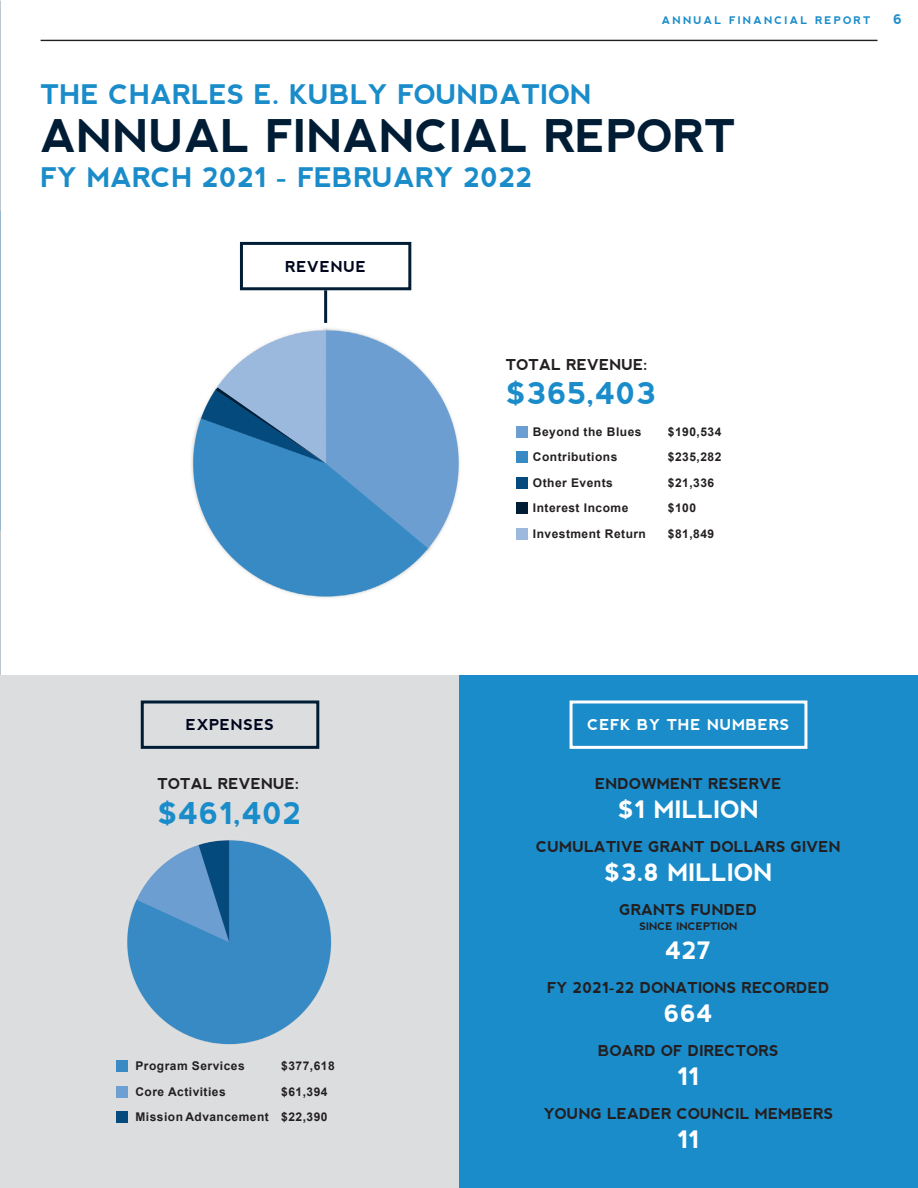
<style>
.page{position:relative;width:918px;height:1188px;background:#fff}
.page>*{position:absolute;margin:0;border:0;box-sizing:border-box;transform-origin:0 0}
.t1{font:700 45px "nevis";color:#001d35}
.t2{font:700 30px "nevis";color:#1a8cca}
.t3{font:700 27px "nevis";color:#1a8cca}
.t4{font:700 24px "nevis";color:#fff}
.t5{font:700 15px "nevis";color:#231f20}
.t6{font:700 15px "nevis";letter-spacing:.04em;color:#fff}
.t7{font:700 15px "nevis";letter-spacing:.04em;color:#00061e}
.t8{font:700 13.5px "nevis";color:#2890cc}
.t9{font:700 12px/25.5px "Arial";letter-spacing:.04em;color:#231f20}
.t10{font:700 10.5px "nevis";letter-spacing:.2em;color:#1a8cca}
.t11{font:700 10.5px "nevis";color:#231f20}
</style>
<div class="page">
<hr style="left:41px;top:40px;width:836px;height:1px;background:#231f20">
<div style="left:0;top:675px;width:460px;height:513px;background:#dcdddf"></div>
<div style="left:459px;top:675px;width:459px;height:513px;background:#1a8cca"></div>
<div style="left:570px;top:700px;width:237px;height:49px;border:3px solid #fff"></div>
<div style="left:141px;top:700px;width:178px;height:49px;border:3px solid #001d35"></div>
<div style="left:240px;top:242px;width:171px;height:48px;border:3px solid #001d35"></div>
<img style="left:127px;top:840px;width:205px;height:205px">
<div style="left:116px;top:1061px;width:12px;height:11px;background:#398ac5"></div>
<div style="left:116px;top:1086px;width:12px;height:11px;background:#6d9fd2"></div>
<div style="left:116px;top:1111px;width:12px;height:11px;background:#064a7d"></div>
<div style="left:516px;top:426px;width:12px;height:12px;background:#6d9ed1"></div>
<div style="left:516px;top:452px;width:12px;height:11px;background:#388ac5"></div>
<div style="left:516px;top:477px;width:12px;height:12px;background:#064a7d"></div>
<div style="left:516px;top:503px;width:12px;height:11px;background:#001d35"></div>
<div style="left:516px;top:528px;width:12px;height:12px;background:#9cb8dd"></div>
<img style="left:191px;top:328px;width:269px;height:270px">
<hr style="left:324px;top:290px;width:3px;height:33px;background:#001d35">
<svg style="left:216px;top:388px;width:110px;height:75px;background:#5b8fbc"></svg>
<p class="t10" style="left:662px;top:14px;width:210px">ANNUAL FINANCIAL REPORT</p>
<p class="t8" style="left:893px;top:12px;width:11px">6</p>
<h3 class="t3" style="left:40px;top:79px;width:553px">THE CHARLES E. KUBLY FOUNDATION</h3>
<h1 class="t1" style="left:40px;top:110px;width:697px">ANNUAL FINANCIAL REPORT</h1>
<h3 class="t3" style="left:40px;top:162px;width:494px">FY MARCH 2021 - FEBRUARY 2022</h3>
<p class="t7" style="left:285px;top:258px;width:82px">REVENUE</p>
<p class="t5" style="left:506px;top:356px;width:143px">TOTAL REVENUE:</p>
<h2 class="t2" style="left:506px;top:377px;width:152px">$365,403</h2>
<p class="t9" style="left:533px;top:419px;width:115px">Beyond the Blues<br>Contributions<br>Other Events<br>Interest Income<br>Investment Return</p>
<p class="t9" style="left:668px;top:419px;width:55px">$190,534 $235,282 $21,336 $100 $81,849</p>
<p class="t7" style="left:186px;top:716px;width:90px">EXPENSES</p>
<p class="t6" style="left:587px;top:716px;width:204px">CEFK BY THE NUMBERS</p>
<p class="t5" style="left:158px;top:775px;width:143px">TOTAL REVENUE:</p>
<h2 class="t2" style="left:158px;top:796px;width:146px">$461,402</h2>
<p class="t9" style="left:135px;top:1054px;width:135px">Program Services<br>Core Activities<br>Mission Advancement</p>
<p class="t9" style="left:281px;top:1054px;width:55px">$377,618 $61,394 $22,390</p>
<p class="t5" style="left:595px;top:775px;width:188px">ENDOWMENT RESERVE</p>
<h3 class="t4" style="left:618px;top:795px;width:143px">$1 MILLION</h3>
<p class="t5" style="left:536px;top:838px;width:306px">CUMULATIVE GRANT DOLLARS GIVEN</p>
<h3 class="t4" style="left:604px;top:858px;width:170px">$3.8 MILLION</h3>
<p class="t5" style="left:620px;top:901px;width:139px">GRANTS FUNDED</p>
<p class="t11" style="left:639px;top:920px;width:100px">SINCE INCEPTION</p>
<h3 class="t4" style="left:665px;top:936px;width:48px">427</h3>
<p class="t5" style="left:547px;top:979px;width:284px">FY 2021-22 DONATIONS RECORDED</p>
<h3 class="t4" style="left:664px;top:999px;width:51px">664</h3>
<p class="t5" style="left:598px;top:1042px;width:182px">BOARD OF DIRECTORS</p>
<h3 class="t4" style="left:677px;top:1062px;width:24px">11</h3>
<p class="t5" style="left:544px;top:1105px;width:291px">YOUNG LEADER COUNCIL MEMBERS</p>
<h3 class="t4" style="left:677px;top:1125px;width:24px">11</h3>
</div>
